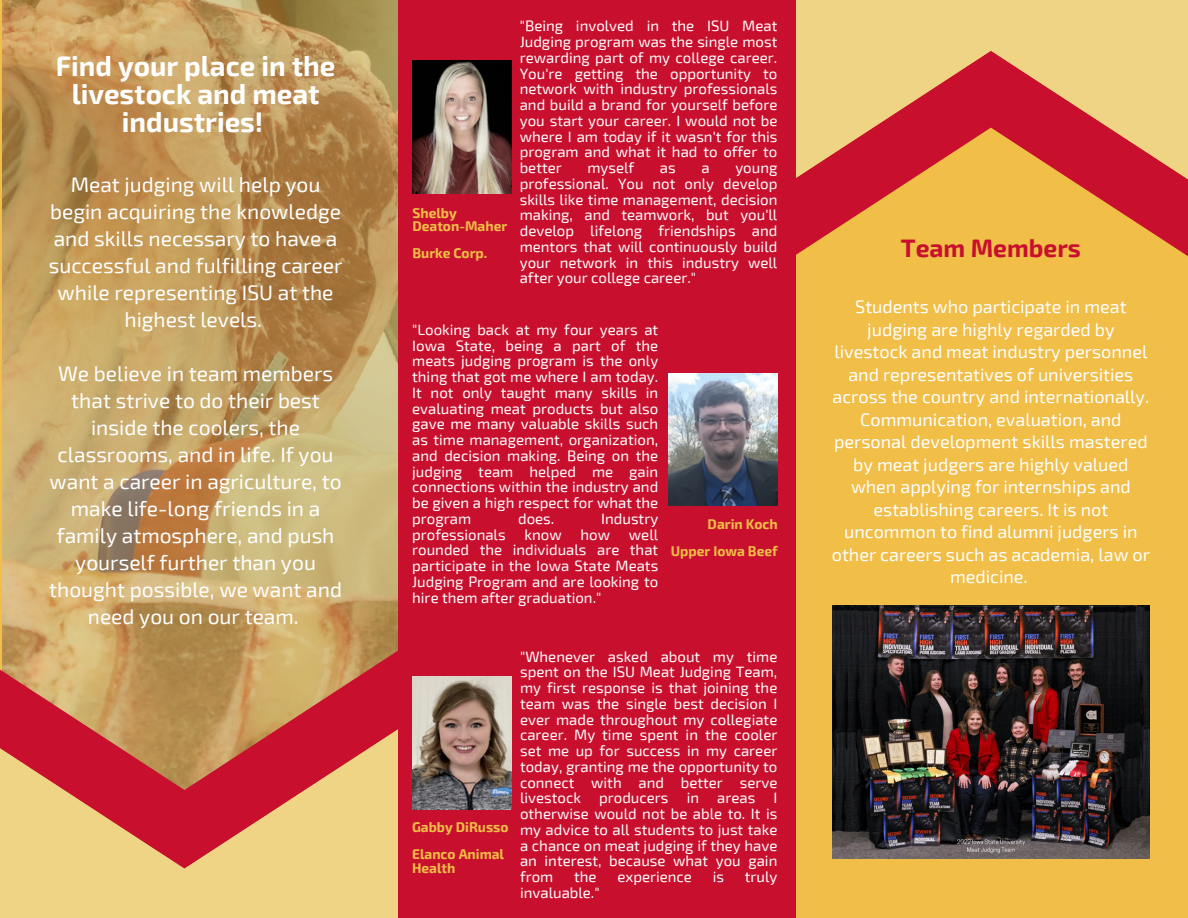
<style>
.page{position:relative;width:1188px;height:918px;background:#f1be48}
.page>*{position:absolute;margin:0;border:0;box-sizing:border-box;transform-origin:0 0}
.t1{font:700 27.75px/28.2px "Exo 2";color:#fff;text-align:center}
.t2{font:700 24.75px "Exo 2";color:#c8102e}
.t3{font:21px/27px "Exo 2";color:#fff;text-align:center}
.t4{font:18px/22.5px "Exo 2";color:#fff;text-align:center}
.t5{font:15px/15.8px "Exo 2";color:#fff;text-align:justify}
.t6{font:700 13.8px/13.5px "Exo 2";color:#f1be48}
</style>
<div class="page">
<svg style="left:796px;top:196px;width:392px;height:60px"></svg>
<svg style="left:796px;top:0;width:392px;height:196px;background:#e29362"></svg>
<img style="left:2px;top:0;width:396px;height:641px">
<svg style="left:0;top:641px;width:398px;height:79px;background:#c68657"></svg>
<svg style="left:0;top:720px;width:398px;height:198px;background:#dd8e63"></svg>
<div style="left:398px;top:0;width:398px;height:918px;background:#c8102e"></div>
<img style="left:412px;top:61px;width:99px;height:133px">
<img style="left:412px;top:677px;width:99px;height:132px">
<img style="left:669px;top:374px;width:109px;height:131px">
<img style="left:832px;top:606px;width:318px;height:253px">
<p class="t1" style="left:56px;top:50px;width:281px">Find your place in the livestock and meat industries!</p>
<h1 class="t3" style="left:49px;top:170px;width:295px">Meat judging will help you begin acquiring the knowledge and skills necessary to have a successful and fulfilling career while representing ISU at the highest levels.</h1>
<h3 class="t3" style="left:49px;top:359px;width:294px">We believe in team members that strive to do their best inside the coolers, the classrooms, and in life. If you want a career in agriculture, to make life-long friends in a family atmosphere, and push yourself further than you thought possible, we want and need you on our team.</h3>
<h3 class="t6" style="left:412px;top:205px;width:96px">Shelby<br>Deaton-Maher</h3>
<p class="t6" style="left:412px;top:246px;width:76px">Burke Corp.</p>
<h5 class="t5" style="left:520px;top:18px;width:259px">"Being involved in the ISU Meat Judging program was the single most rewarding part of my college career.<br>You're getting the opportunity to network with industry professionals and build a brand for yourself before you start your career. I would not be where I am today if it wasn't for this program and what it had to offer to better</h5>
<h5 class="t5" style="left:587px;top:159px;width:48px">myself</h5>
<h5 class="t5" style="left:660px;top:159px;width:17px">as</h5>
<h5 class="t5" style="left:701px;top:159px;width:10px">a</h5>
<h5 class="t5" style="left:520px;top:159px;width:259px;text-indent:216px">young professional. You not only develop skills like time management, decision making, and teamwork, but you'll develop lifelong friendships and mentors that will continuously build your network in this industry well after your college career."</h5>
<p class="t5" style="left:412px;top:321px;width:248px">"Looking back at my four years at Iowa State, being a part of the meats judging program is the only thing that got me where I am today.<br>It not only taught many skills in evaluating meat products but also gave me many valuable skills such as time management, organization, and decision making. Being on the judging team helped me gain connections within the industry and be given a high respect for what the program</p>
<p class="t5" style="left:518px;top:510px;width:38px">does.</p>
<p class="t5" style="left:601px;top:510px;width:59px">Industry</p>
<p class="t5" style="left:412px;top:526px;width:95px">professionals</p>
<p class="t5" style="left:525px;top:526px;width:39px">know</p>
<p class="t5" style="left:581px;top:526px;width:31px">how</p>
<p class="t5" style="left:412px;top:526px;width:248px;text-indent:217px">well rounded the individuals are that participate in the Iowa State Meats Judging Program and are looking to hire them after graduation."</p>
<h5 class="t6" style="left:708px;top:516px;width:72px">Darin Koch</h5>
<p class="t6" style="left:671px;top:543px;width:108px">Upper Iowa Beef</p>
<p class="t6" style="left:412px;top:820px;width:98px">Gabby DiRusso</p>
<h5 class="t6" style="left:412px;top:847px;width:94px">Elanco Animal<br>Health</h5>
<h5 class="t5" style="left:520px;top:648px;width:259px">"Whenever asked about my time spent on the ISU Meat Judging Team, my first response is that joining the team was the single best decision I ever made throughout my collegiate career. My time spent in the cooler set me up for success in my career today, granting me the opportunity to connect with and better serve livestock producers in areas I otherwise would not be able to. It is my advice to all students to just take a chance on meat judging if they have an interest, because what you gain from</h5>
<h5 class="t5" style="left:574px;top:868px;width:24px">the</h5>
<h5 class="t5" style="left:617px;top:868px;width:76px">experience</h5>
<h5 class="t5" style="left:713px;top:868px;width:13px">is</h5>
<h5 class="t5" style="left:745px;top:868px;width:34px">truly</h5>
<h5 class="t5" style="left:520px;top:884px;width:81px">invaluable."</h5>
<p class="t2" style="left:901px;top:232px;width:182px">Team Members</p>
<h5 class="t4" style="left:832px;top:295px;width:320px">Students who participate in meat judging are highly regarded by livestock and meat industry personnel and representatives of universities across the country and internationally.<br>Communication, evaluation, and personal development skills mastered by meat judgers are highly valued when applying for internships and establishing careers. It is not uncommon to find alumni judgers in other careers such as academia, law or medicine.</h5>
</div>
